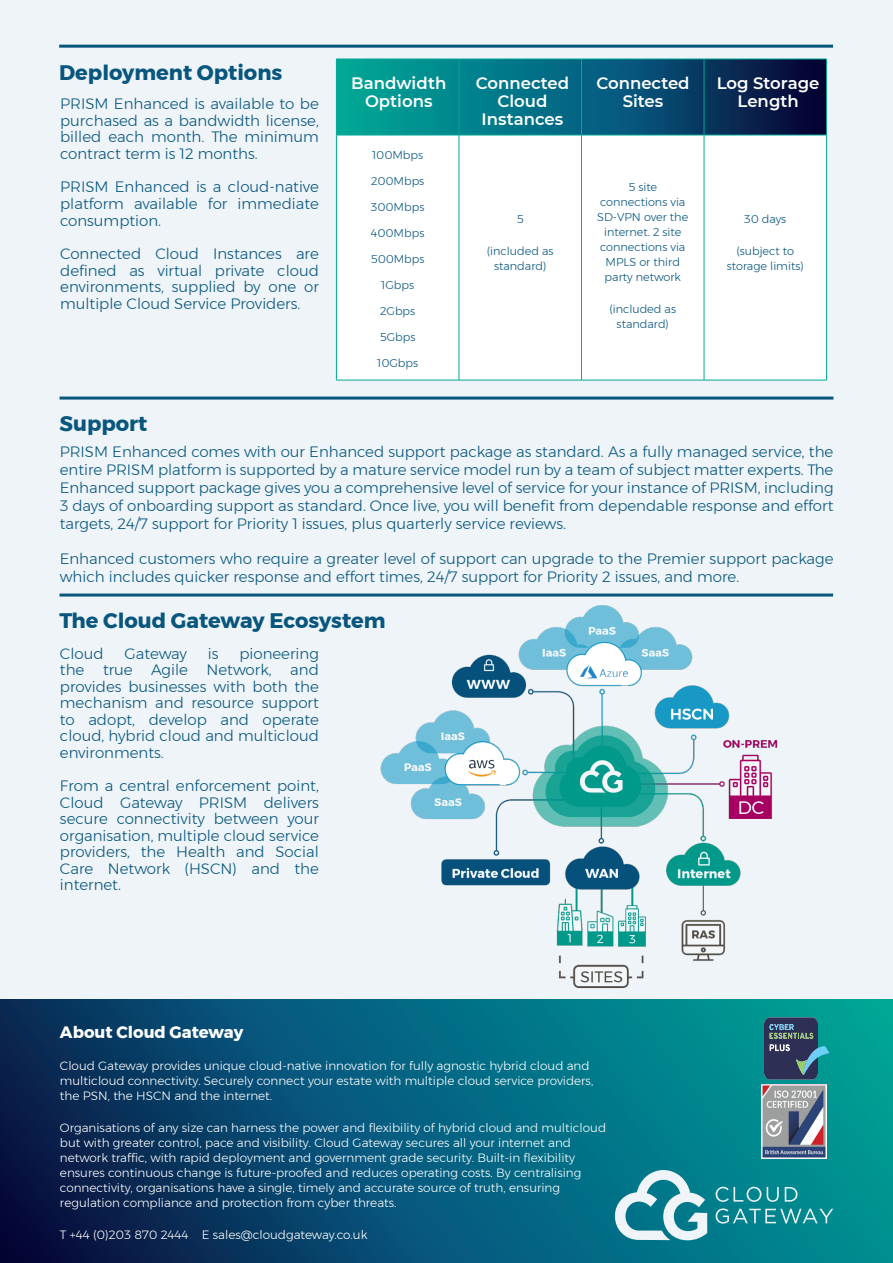
<style>
.page{position:relative;width:893px;height:1263px;background:#eef4f7}
.page>*{position:absolute;margin:0;border:0;box-sizing:border-box;transform-origin:0 0}
.Heading_1{font:700 21px "Montserrat";color:#08567e}
.Front_page_sub{font:600 16.5px/18px "Montserrat";color:#fff;text-align:center}
.Heading_1_white{font:700 16.5px "Montserrat";color:#fff}
.Montserrat_body_copy{font:300 15px/16.5px "Montserrat";color:#08567e;text-align:justify}
.Boiler_plate_text{font:300 12px/15px "Montserrat";color:#fff}
.Body_copy{font:300 11.25px/15px "Montserrat";color:#08567e;text-align:center}
</style>
<div class="page">
<img style="left:380px;top:605px;width:398px;height:384px">
<hr style="left:60px;top:593px;width:773px;height:3px;background:#08567e">
<hr style="left:59px;top:45px;width:774px;height:3px;background:#08567e">
<svg style="left:0;top:999px;width:893px;height:264px;background:#045b77"></svg>
<svg style="left:716px;top:1187px;width:45px;height:15px"></svg>
<svg style="left:767px;top:1187px;width:12px;height:15px"></svg>
<svg style="left:785px;top:1187px;width:12px;height:14px"></svg>
<svg style="left:716px;top:1208px;width:117px;height:15px;background:#369ea5"></svg>
<svg style="left:615px;top:1170px;width:92px;height:70px"></svg>
<svg style="left:337px;top:60px;width:489px;height:75px;background:#035f76"></svg>
<div style="left:337px;top:136px;width:489px;height:244px;background:#fff"></div>
<hr style="left:336px;top:59px;width:123px;height:1px;background:#00a895">
<hr style="left:336px;top:59px;width:1px;height:76px;background:#00a895">
<hr style="left:459px;top:59px;width:122px;height:1px;background:#00a895">
<hr style="left:459px;top:59px;width:1px;height:76px;background:#00a895">
<hr style="left:581px;top:59px;width:123px;height:1px;background:#00a895">
<hr style="left:581px;top:59px;width:1px;height:76px;background:#00a895">
<hr style="left:704px;top:59px;width:123px;height:1px;background:#00a895">
<hr style="left:704px;top:59px;width:1px;height:76px;background:#00a895">
<hr style="left:826px;top:59px;width:1px;height:76px;background:#00a895">
<hr style="left:336px;top:135px;width:123px;height:1px;background:#00a895">
<hr style="left:336px;top:135px;width:1px;height:245px;background:#00a895">
<hr style="left:459px;top:135px;width:122px;height:1px;background:#00a895">
<hr style="left:459px;top:135px;width:1px;height:245px;background:#00a895">
<hr style="left:581px;top:135px;width:123px;height:1px;background:#00a895">
<hr style="left:581px;top:135px;width:1px;height:245px;background:#00a895">
<hr style="left:704px;top:135px;width:123px;height:1px;background:#00a895">
<hr style="left:704px;top:135px;width:1px;height:245px;background:#00a895">
<hr style="left:826px;top:135px;width:1px;height:245px;background:#00a895">
<hr style="left:336px;top:380px;width:123px;height:1px;background:#00a895">
<hr style="left:459px;top:380px;width:122px;height:1px;background:#00a895">
<hr style="left:581px;top:380px;width:123px;height:1px;background:#00a895">
<hr style="left:704px;top:380px;width:123px;height:1px;background:#00a895">
<hr style="left:60px;top:397px;width:773px;height:3px;background:#08567e">
<svg style="left:764px;top:1017px;width:65px;height:62px;background:#375970"></svg>
<img style="left:761px;top:1084px;width:66px;height:74px">
<p class="Heading_1" style="left:59px;top:55px;width:225px">Deployment Options</p>
<p class="Montserrat_body_copy" style="left:60px;top:96px;width:260px">PRISM Enhanced is available to be purchased as a bandwidth license, billed each month. The minimum contract term is 12 months.</p>
<p class="Montserrat_body_copy" style="left:60px;top:179px;width:260px">PRISM Enhanced is a cloud-native platform available for immediate consumption.</p>
<p class="Montserrat_body_copy" style="left:60px;top:245px;width:260px">Connected Cloud Instances are defined as virtual private cloud environments, supplied by one or multiple Cloud Service Providers.</p>
<p class="Front_page_sub" style="left:351px;top:73px;width:97px">Bandwidth<br>Options</p>
<p class="Front_page_sub" style="left:476px;top:73px;width:95px">Connected<br>Cloud<br>Instances</p>
<p class="Front_page_sub" style="left:596px;top:73px;width:95px">Connected<br>Sites</p>
<p class="Front_page_sub" style="left:717px;top:73px;width:104px">Log Storage<br>Length</p>
<p class="Body_copy" style="left:372px;top:147px;width:52px">100Mbps</p>
<p class="Body_copy" style="left:371px;top:173px;width:55px">200Mbps</p>
<p class="Body_copy" style="left:371px;top:199px;width:55px">300Mbps</p>
<p class="Body_copy" style="left:371px;top:225px;width:55px">400Mbps</p>
<p class="Body_copy" style="left:371px;top:251px;width:55px">500Mbps</p>
<p class="Body_copy" style="left:381px;top:277px;width:34px">1Gbps</p>
<p class="Body_copy" style="left:380px;top:303px;width:37px">2Gbps</p>
<p class="Body_copy" style="left:380px;top:329px;width:37px">5Gbps</p>
<p class="Body_copy" style="left:377px;top:355px;width:42px">10Gbps</p>
<p class="Body_copy" style="left:517px;top:211px;width:8px">5</p>
<p class="Body_copy" style="left:487px;top:243px;width:68px">(included as standard)</p>
<p class="Body_copy" style="left:597px;top:179px;width:93px">5 site connections via<br>SD-VPN over the internet. 2 site connections via<br>MPLS or third party network</p>
<p class="Body_copy" style="left:609px;top:301px;width:68px">(included as standard)</p>
<p class="Body_copy" style="left:744px;top:211px;width:44px">30 days</p>
<p class="Body_copy" style="left:727px;top:243px;width:78px">(subject to storage limits)</p>
<p class="Heading_1" style="left:60px;top:407px;width:89px">Support</p>
<p class="Montserrat_body_copy" style="left:60px;top:442px;width:775px;line-height:18px">PRISM Enhanced comes with our Enhanced support package as standard. As a fully managed service, the entire PRISM platform is supported by a mature service model run by a team of subject matter experts. The Enhanced support package gives you a comprehensive level of service for your instance of PRISM, including 3 days of onboarding support as standard. Once live, you will benefit from dependable response and effort targets, 24/7 support for Priority 1 issues, plus quarterly service reviews.</p>
<p class="Montserrat_body_copy" style="left:60px;top:549px;width:775px;line-height:18px">Enhanced customers who require a greater level of support can upgrade to the Premier support package which includes quicker response and effort times, 24/7 support for Priority 2 issues, and more.</p>
<p class="Heading_1" style="left:60px;top:604px;width:328px">The Cloud Gateway Ecosystem</p>
<p class="Montserrat_body_copy" style="left:60px;top:645px;width:45px">Cloud</p>
<p class="Montserrat_body_copy" style="left:124px;top:645px;width:64px">Gateway</p>
<p class="Montserrat_body_copy" style="left:208px;top:645px;width:12px">is</p>
<p class="Montserrat_body_copy" style="left:60px;top:645px;width:260px;text-indent:179px">pioneering the true Agile Network, and provides businesses with both the mechanism and resource support to adopt, develop and operate cloud, hybrid cloud and multicloud environments.</p>
<p class="Montserrat_body_copy" style="left:60px;top:778px;width:260px">From a central enforcement point, Cloud Gateway PRISM delivers secure connectivity between your organisation, multiple cloud service providers, the Health and Social Care Network (HSCN) and the internet.</p>
<p class="Heading_1_white" style="left:60px;top:1019px;width:185px">About Cloud Gateway</p>
<p class="Boiler_plate_text" style="left:60px;top:1058px;width:535px">Cloud Gateway provides unique cloud-native innovation for fully agnostic hybrid cloud and multicloud connectivity. Securely connect your estate with multiple cloud service providers, the PSN, the HSCN and the internet.</p>
<p class="Boiler_plate_text" style="left:60px;top:1120px;width:548px">Organisations of any size can harness the power and flexibility of hybrid cloud and multicloud but with greater control, pace and visibility. Cloud Gateway secures all your internet and network traffic, with rapid deployment and government grade security. Built-in flexibility ensures continuous change is future-proofed and reduces operating costs. By centralising connectivity, organisations have a single, timely and accurate source of truth, ensuring regulation compliance and protection from cyber threats.</p>
<p class="Boiler_plate_text" style="left:60px;top:1227px;width:309px">T +44 (0)203 870 2444 E sales@cloudgateway.co.uk</p>
</div>
